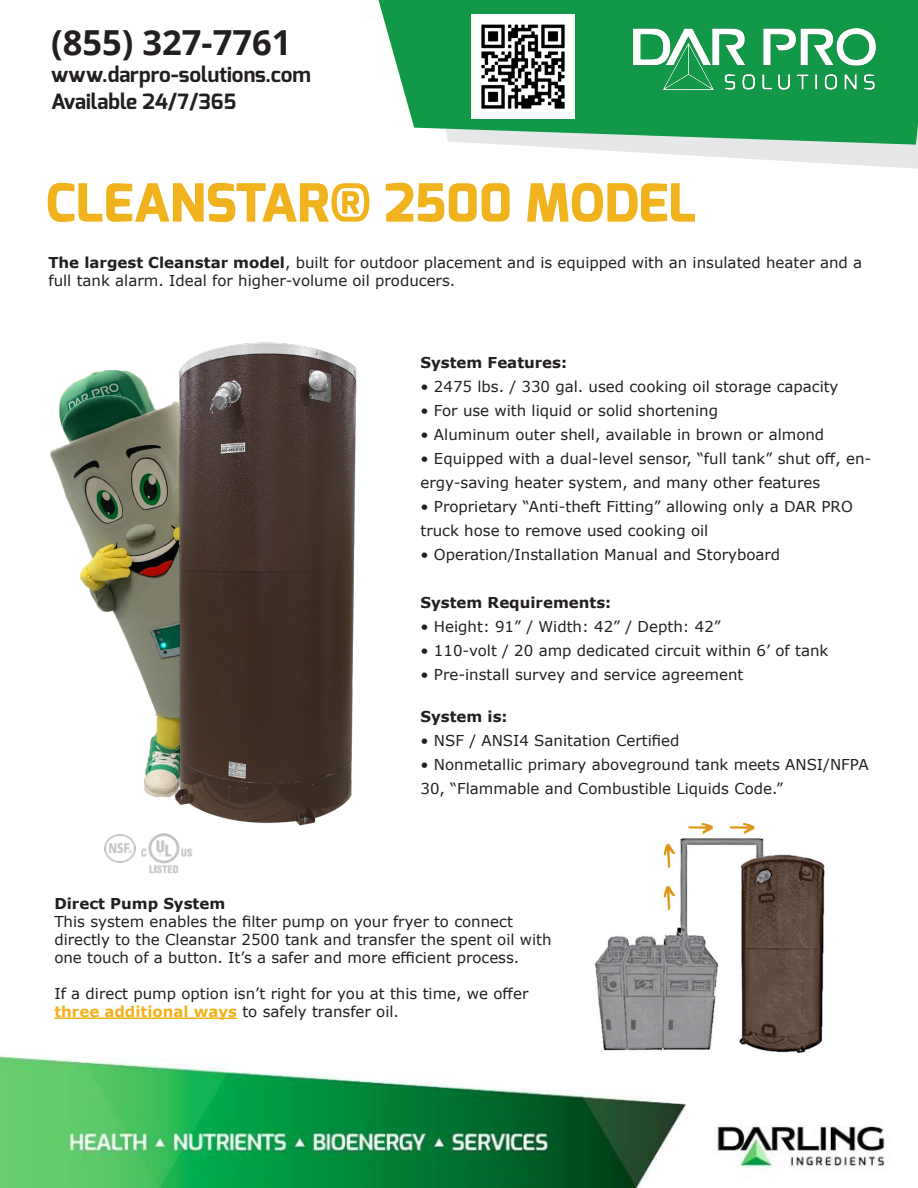
<style>
.page{position:relative;width:918px;height:1188px;background:#fff}
.page>*{position:absolute;margin:0;border:0;box-sizing:border-box;transform-origin:0 0}
.t1{font:800 52.5px "Exo";color:#f1b31d}
.Heading_2___20pt{font:700 34.5px "Open Sans";color:#231f20}
.Paragraph_Style_1{font:700 21px "Exo";color:#231f20}
.Body___9pt{font:15px/18px "Verdana";color:#231f20}
.Body___9pt-2{font:700 15px "Verdana";color:#231f20}
.s1{font-weight:700}
.s2{font-weight:700;color:#f1b31d}
</style>
<div class="page">
<img style="left:50px;top:370px;width:54px;height:242px">
<svg style="left:517px;top:145px;width:401px;height:24px"></svg>
<hr style="left:54px;top:1017px;width:183px;height:2px;background:#f1b31d">
<img style="left:0;top:1056px;width:885px;height:132px">
<img style="left:104px;top:342px;width:253px;height:484px">
<svg style="left:379px;top:0;width:539px;height:145px;background:#32a560"></svg>
<img style="left:634px;top:29px;width:242px;height:60px">
<img style="left:104px;top:834px;width:31px;height:28px">
<img style="left:141px;top:833px;width:52px;height:41px">
<img style="left:471px;top:15px;width:104px;height:103px">
<img style="left:567px;top:822px;width:267px;height:250px">
<svg style="left:131px;top:665px;width:29px;height:56px"></svg>
<p class="Heading_2___20pt" style="left:51px;top:18px;width:242px">(855) 327-7761</p>
<p class="Paragraph_Style_1" style="left:51px;top:61px;width:261px">www.darpro-solutions.com</p>
<p class="Paragraph_Style_1" style="left:51px;top:88px;width:187px">Available 24/7/365</p>
<p class="t1" style="left:46px;top:169px;width:652px">CLEANSTAR® 2500 MODEL</p>
<p class="Body___9pt" style="left:48px;top:254px;width:815px"><span class="s1">The largest Cleanstar model</span>, built for outdoor placement and is equipped with an insulated heater and a full tank alarm. Ideal for higher-volume oil producers.</p>
<p class="Body___9pt-2" style="left:421px;top:352px;width:148px">System Features:</p>
<p class="Body___9pt" style="left:421px;top:377px;width:420px">• 2475 lbs. / 330 gal. used cooking oil storage capacity</p>
<p class="Body___9pt" style="left:421px;top:401px;width:299px">• For use with liquid or solid shortening</p>
<p class="Body___9pt" style="left:421px;top:425px;width:405px">• Aluminum outer shell, available in brown or almond</p>
<p class="Body___9pt" style="left:421px;top:446px;width:452px;line-height:24px">• Equipped with a dual-level sensor, “full tank” shut off, en&shy;ergy-saving heater system, and many other features</p>
<p class="Body___9pt" style="left:421px;top:494px;width:434px;line-height:24px">• Proprietary “Anti-theft Fitting” allowing only a DAR PRO truck hose to remove used cooking oil</p>
<p class="Body___9pt" style="left:421px;top:545px;width:361px">• Operation/Installation Manual and Storyboard</p>
<p class="Body___9pt-2" style="left:421px;top:592px;width:192px">System Requirements:</p>
<p class="Body___9pt" style="left:421px;top:617px;width:302px">• Height: 91” / Width: 42” / Depth: 42”</p>
<p class="Body___9pt" style="left:421px;top:641px;width:409px">• 110-volt / 20 amp dedicated circuit within 6’ of tank</p>
<p class="Body___9pt" style="left:421px;top:665px;width:324px">• Pre-install survey and service agreement</p>
<p class="Body___9pt-2" style="left:421px;top:706px;width:89px">System is:</p>
<p class="Body___9pt" style="left:421px;top:731px;width:261px">• NSF / ANSI4 Sanitation Certified</p>
<p class="Body___9pt" style="left:421px;top:755px;width:450px">• Nonmetallic primary aboveground tank meets ANSI/NFPA</p>
<p class="Body___9pt" style="left:421px;top:779px;width:364px">30, “Flammable and Combustible Liquids Code.”</p>
<p class="Body___9pt-2" style="left:54px;top:893px;width:172px">Direct Pump System</p>
<p class="Body___9pt" style="left:54px;top:913px;width:499px">This system enables the filter pump on your fryer to connect directly to the Cleanstar 2500 tank and transfer the spent oil with one touch of a button. It’s a safer and more efficient process.</p>
<p class="Body___9pt" style="left:54px;top:985px;width:476px">If a direct pump option isn’t right for you at this time, we offer <span class="s2">three additional ways</span> to safely transfer oil.</p>
</div>
